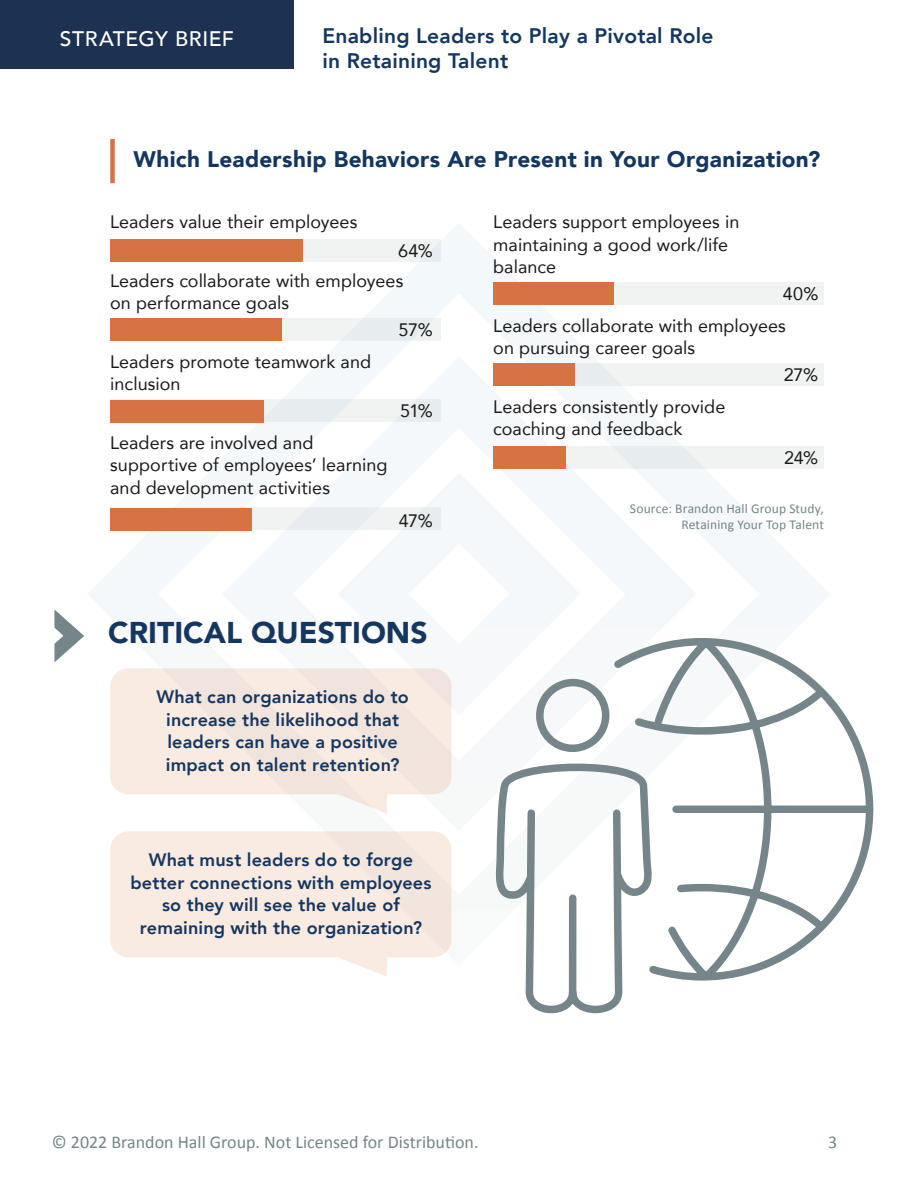
<style>
.page{position:relative;width:918px;height:1188px;background:#fff}
.page>*{position:absolute;margin:0;border:0;box-sizing:border-box;transform-origin:0 0}
.t1{font:900 30px "Avenir";color:#15365f}
.graphic_title{font:900 22.5px "Avenir";letter-spacing:.015em;color:#15365f}
.t2{font:800 21px/25.2px "Avenir";letter-spacing:.01em;color:#15365f}
.t3{font:500 21px "Avenir";letter-spacing:.025em;color:#fff}
.avenir_copy{font:18px/22.5px "Avenir";letter-spacing:.005em;color:#1a1a1a}
.body_copy{font:800 18px/22.5px "Avenir";letter-spacing:.01em;color:#15365f;text-align:center}
.t4{font:18px "Calibri";color:#758589}
.source_line{font:13.5px/16.5px "Calibri";letter-spacing:.01em;color:#758589;text-align:right}
</style>
<div class="page">
<div style="left:0;top:0;width:294px;height:69px;background:#1d3152"></div>
<svg style="left:110px;top:223px;width:714px;height:308px"></svg>
<svg style="left:110px;top:668px;width:342px;height:145px;background:#f6eae3"></svg>
<svg style="left:110px;top:831px;width:342px;height:145px;background:#f8ece5"></svg>
<div style="left:110px;top:139px;width:5px;height:44px;background:#d77343"></div>
<svg style="left:54px;top:610px;width:30px;height:52px"></svg>
<div style="left:110px;top:239px;width:331px;height:23px;background:#f1f3f3"></div>
<div style="left:493px;top:282px;width:331px;height:23px;background:#f1f3f3"></div>
<div style="left:110px;top:319px;width:331px;height:22px;background:#f1f3f3"></div>
<div style="left:493px;top:364px;width:331px;height:22px;background:#f1f3f3"></div>
<div style="left:110px;top:400px;width:331px;height:22px;background:#e7ecee"></div>
<div style="left:493px;top:446px;width:331px;height:23px;background:#f1f3f3"></div>
<div style="left:110px;top:508px;width:331px;height:22px;background:#e8ecee"></div>
<svg style="left:495px;top:638px;width:379px;height:376px"></svg>
<div style="left:110px;top:239px;width:193px;height:23px;background:#d77343"></div>
<div style="left:110px;top:319px;width:172px;height:22px;background:#d77343"></div>
<div style="left:110px;top:400px;width:154px;height:23px;background:#d77343"></div>
<div style="left:110px;top:508px;width:142px;height:22px;background:#d77343"></div>
<div style="left:493px;top:282px;width:121px;height:23px;background:#d77343"></div>
<div style="left:493px;top:364px;width:82px;height:22px;background:#d77343"></div>
<div style="left:493px;top:446px;width:73px;height:23px;background:#d77343"></div>
<p class="t3" style="left:60px;top:20px;width:176px">STRATEGY BRIEF</p>
<p class="t2" style="left:322px;top:23px;width:393px">Enabling Leaders to Play a Pivotal Role in Retaining Talent</p>
<p class="graphic_title" style="left:134px;top:140px;width:688px">Which Leadership Behaviors Are Present in Your Organization?</p>
<p class="avenir_copy" style="left:110px;top:210px;width:249px">Leaders value their employees</p>
<p class="avenir_copy" style="left:398px;top:238px;width:36px">64%</p>
<p class="avenir_copy" style="left:110px;top:268px;width:295px">Leaders collaborate with employees on performance goals</p>
<p class="avenir_copy" style="left:110px;top:349px;width:262px">Leaders promote teamwork and inclusion</p>
<p class="avenir_copy" style="left:110px;top:430px;width:279px">Leaders are involved and supportive of employees’ learning and development activities</p>
<p class="avenir_copy" style="left:398px;top:318px;width:36px">57%</p>
<p class="avenir_copy" style="left:400px;top:399px;width:34px">51%</p>
<p class="avenir_copy" style="left:399px;top:508px;width:36px">47%</p>
<p class="t1" style="left:108px;top:607px;width:321px">CRITICAL QUESTIONS</p>
<p class="body_copy" style="left:157px;top:686px;width:254px">What can organizations do to increase the likelihood that leaders can have a positive impact on talent retention?</p>
<p class="body_copy" style="left:130px;top:849px;width:303px">What must leaders do to forge better connections with employees so they will see the value of remaining with the organization?</p>
<p class="avenir_copy" style="left:493px;top:210px;width:248px">Leaders support employees in maintaining a good work/life balance</p>
<p class="avenir_copy" style="left:783px;top:282px;width:37px">40%</p>
<p class="avenir_copy" style="left:493px;top:313px;width:294px">Leaders collaborate with employees on pursuing career goals</p>
<p class="avenir_copy" style="left:493px;top:394px;width:234px">Leaders consistently provide coaching and feedback</p>
<p class="avenir_copy" style="left:784px;top:363px;width:36px">27%</p>
<p class="avenir_copy" style="left:784px;top:446px;width:36px">24%</p>
<p class="source_line" style="left:630px;top:499px;width:195px">Source: Brandon Hall Group Study,<br>Retaining Your Top Talent</p>
<p class="t4" style="left:52px;top:1130px;width:428px">© 2022 Brandon Hall Group. Not Licensed for Distribution.</p>
<p class="t4" style="left:828px;top:1130px;width:11px">3</p>
</div>
